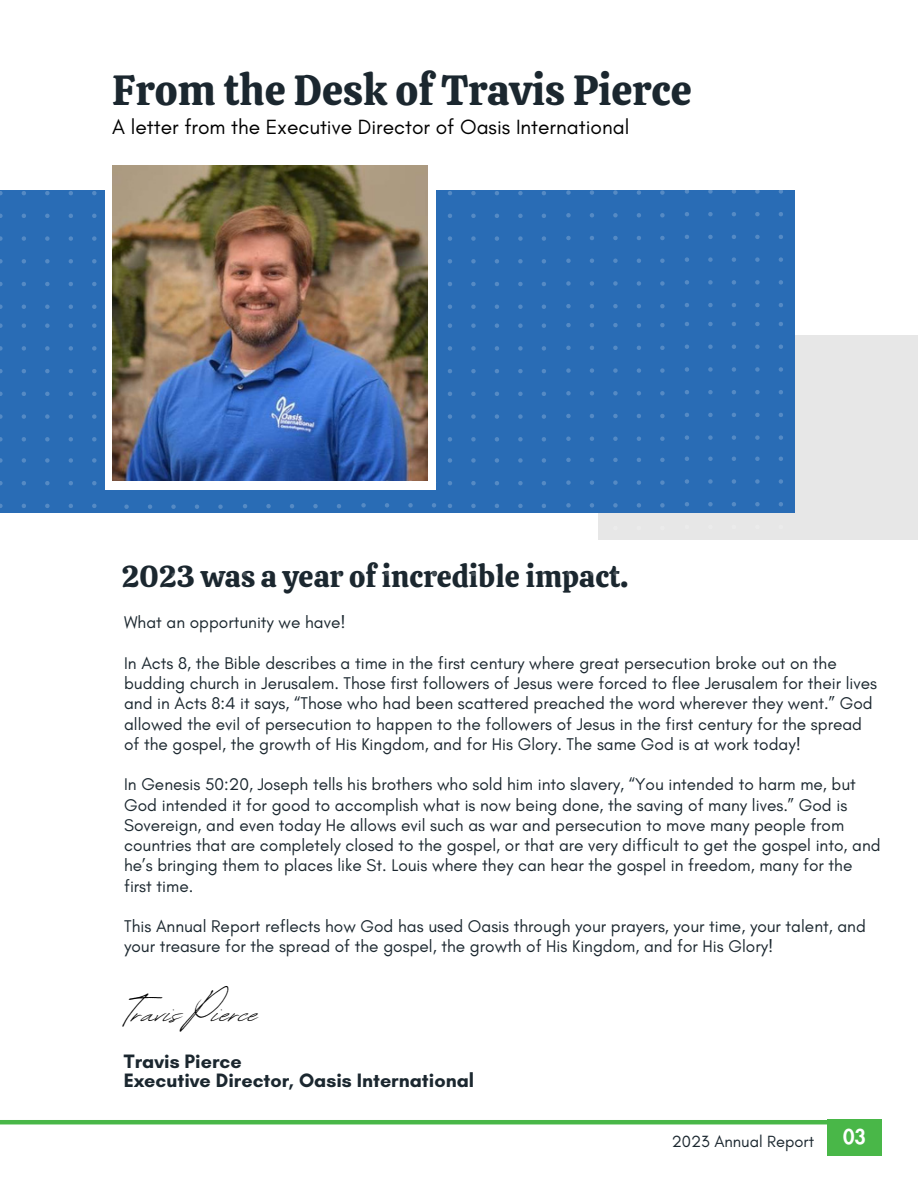
<style>
.page{position:relative;width:918px;height:1188px;background:#fff}
.page>*{position:absolute;margin:0;border:0;box-sizing:border-box;transform-origin:0 0}
.t1{font:45.9px "Revive 80 Signature";color:#000}
.t2{font:42px "Calistoga";color:#1b272f}
.t3{font:30px "Calistoga";color:#1b272f}
.t4{font:21px "Glacial Indifference";color:#000}
.t5{font:700 19.8px/19.2px "Glacial Indifference";color:#1b272f}
.t6{font:800 19.8px "Futura LT Pro";color:#fff}
.t7{font:17.25px/20.2px "Glacial Indifference";color:#1b272f}
.t8{font:16.5px "Glacial Indifference";color:#1b272f}
</style>
<div class="page">
<div style="left:598px;top:335px;width:320px;height:204px;background:#e7e7e7"></div>
<div style="left:0;top:191px;width:795px;height:322px;background:#296cb5"></div>
<div style="left:105px;top:146px;width:331px;height:344px;background:#fff"></div>
<img style="left:112px;top:165px;width:316px;height:316px">
<svg style="left:0;top:191px;width:97px;height:118px"></svg>
<svg style="left:0;top:324px;width:97px;height:118px"></svg>
<svg style="left:0;top:458px;width:97px;height:50px"></svg>
<svg style="left:448px;top:191px;width:98px;height:118px"></svg>
<svg style="left:448px;top:324px;width:98px;height:118px"></svg>
<svg style="left:566px;top:191px;width:99px;height:117px"></svg>
<svg style="left:566px;top:323px;width:99px;height:118px"></svg>
<svg style="left:566px;top:458px;width:99px;height:82px"></svg>
<svg style="left:673px;top:190px;width:110px;height:117px"></svg>
<svg style="left:685px;top:322px;width:98px;height:118px"></svg>
<svg style="left:673px;top:457px;width:110px;height:83px"></svg>
<svg style="left:124px;top:504px;width:99px;height:5px"></svg>
<svg style="left:243px;top:504px;width:98px;height:5px"></svg>
<svg style="left:349px;top:458px;width:197px;height:50px"></svg>
<hr style="left:0;top:1120px;width:878px;height:4px;background:#49b748">
<div style="left:827px;top:1120px;width:55px;height:36px;background:#49b748"></div>
<p class="t2" style="left:112px;top:63px;width:581px">From the Desk of Travis Pierce</p>
<p class="t4" style="left:112px;top:114px;width:519px">A letter from the Executive Director of Oasis International</p>
<p class="t3" style="left:122px;top:557px;width:508px">2023 was a year of incredible impact.</p>
<h4 class="t7" style="left:124px;top:612px;width:223px">What an opportunity we have!</h4>
<p class="t7" style="left:124px;top:653px;width:755px">In Acts 8, the Bible describes a time in the first century where great persecution broke out on the budding church in Jerusalem. Those first followers of Jesus were forced to flee Jerusalem for their lives and in Acts 8:4 it says, “Those who had been scattered preached the word wherever they went.” God allowed the evil of persecution to happen to the followers of Jesus in the first century for the spread of the gospel, the growth of His Kingdom, and for His Glory. The same God is at work today!</p>
<p class="t7" style="left:124px;top:774px;width:758px">In Genesis 50:20, Joseph tells his brothers who sold him into slavery, “You intended to harm me, but God intended it for good to accomplish what is now being done, the saving of many lives.” God is Sovereign, and even today He allows evil such as war and persecution to move many people from countries that are completely closed to the gospel, or that are very difficult to get the gospel into, and he’s bringing them to places like St. Louis where they can hear the gospel in freedom, many for the first time.</p>
<p class="t7" style="left:124px;top:916px;width:743px">This Annual Report reflects how God has used Oasis through your prayers, your time, your talent, and your treasure for the spread of the gospel, the growth of His Kingdom, and for His Glory!</p>
<p class="t1" style="left:126px;top:978px;width:134px">Travis Pierce</p>
<p class="t5" style="left:124px;top:1051px;width:352px">Travis Pierce<br>Executive Director, Oasis International</p>
<p class="t8" style="left:672px;top:1131px;width:144px">2023 Annual Report</p>
<p class="t6" style="left:843px;top:1128px;width:24px">03</p>
</div>
